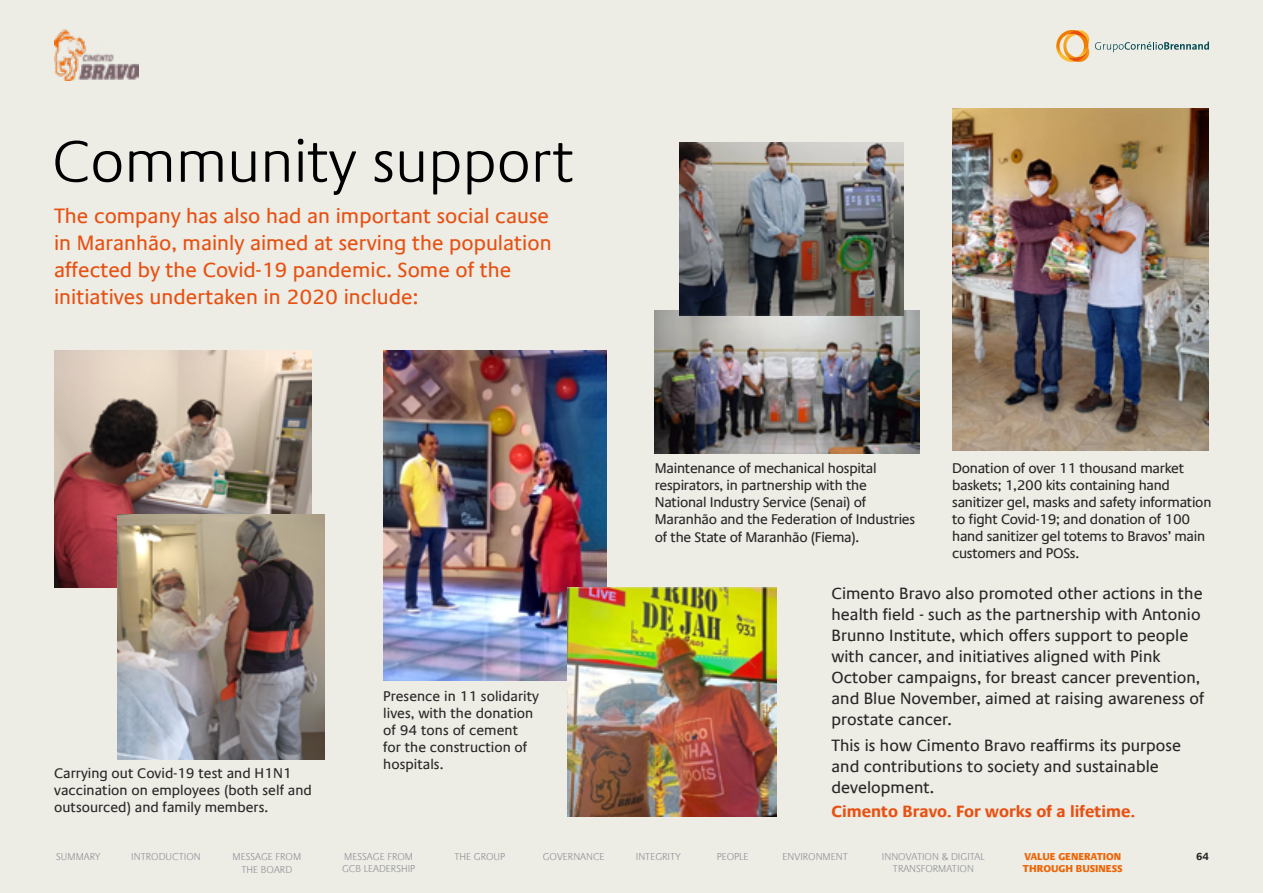
<style>
.page{position:relative;width:1263px;height:893px;background:#edece5}
.page>*{position:absolute;margin:0;border:0;box-sizing:border-box;transform-origin:0 0}
.t1{font:300 59.85px "Praxis Com";color:#000}
.t2{font:21px/27px "Praxis Com";color:#e75112}
.t3{font:16.5px/21px "Praxis Com";color:#282827}
.t4{font:700 16.5px "Praxis Com";color:#e75112}
.t5{font:14.25px/17.1px "Praxis Com";letter-spacing:-.02em;color:#282827}
.t6{font:14.25px/17.1px "Praxis Com";color:#282827}
.t7{font:700 10.5px "Praxis Com";color:#282827}
.t8{font:300 10.2px/12.1px "Praxis Com";color:#93949b;text-align:center}
.t9{font:800 10.2px/12.1px "Praxis Com";color:#ec6608}
</style>
<div class="page">
<svg style="left:1095px;top:42px;width:114px;height:10px"></svg>
<svg style="left:1056px;top:30px;width:33px;height:32px"></svg>
<img style="left:54px;top:30px;width:84px;height:50px">
<img style="left:655px;top:310px;width:264px;height:144px">
<img style="left:953px;top:108px;width:256px;height:343px">
<img style="left:383px;top:351px;width:223px;height:329px">
<img style="left:567px;top:587px;width:209px;height:229px">
<img style="left:680px;top:142px;width:223px;height:174px">
<img style="left:54px;top:351px;width:257px;height:236px">
<img style="left:117px;top:514px;width:208px;height:245px">
<h1 class="t1" style="left:52px;top:127px;width:523px">Community support</h1>
<p class="t2" style="left:54px;top:203px;width:499px">The company has also had an important social cause in Maranhão, mainly aimed at serving the population affected by the Covid-19 pandemic. Some of the initiatives undertaken in 2020 include:</p>
<p class="t6" style="left:54px;top:765px;width:259px">Carrying out Covid-19 test and H1N1 vaccination on employees (both self and outsourced) and family members.</p>
<p class="t6" style="left:383px;top:688px;width:157px">Presence in 11 solidarity lives, with the donation of 94 tons of cement for the construction of hospitals.</p>
<p class="t5" style="left:655px;top:460px;width:262px">Maintenance of mechanical hospital respirators, in partnership with the National Industry Service (Senai) of Maranhão and the Federation of Industries of the State of Maranhão (Fiema).</p>
<p class="t5" style="left:952px;top:459px;width:261px">Donation of over 11 thousand market baskets; 1,200 kits containing hand sanitizer gel, masks and safety information to fight Covid-19; and donation of 100 hand sanitizer gel totems to Bravos’ main customers and POSs.</p>
<p class="t3" style="left:831px;top:583px;width:374px">Cimento Bravo also promoted other actions in the health field - such as the partnership with Antonio Brunno Institute, which offers support to people with cancer, and initiatives aligned with Pink October campaigns, for breast cancer prevention, and Blue November, aimed at raising awareness of prostate cancer.</p>
<p class="t3" style="left:831px;top:734px;width:351px">This is how Cimento Bravo reaffirms its purpose and contributions to society and sustainable development.</p>
<p class="t4" style="left:831px;top:801px;width:305px">Cimento Bravo. For works of a lifetime.</p>
<p class="t8" style="left:56px;top:851px;width:46px">SUMMARY</p>
<p class="t8" style="left:233px;top:851px;width:70px">MESSAGE FROM</p>
<p class="t8" style="left:454px;top:851px;width:52px">THE GROUP</p>
<p class="t8" style="left:241px;top:863px;width:52px">THE BOARD</p>
<p class="t8" style="left:717px;top:851px;width:33px">PEOPLE</p>
<p class="t8" style="left:783px;top:851px;width:67px">ENVIRONMENT</p>
<p class="t8" style="left:882px;top:851px;width:104px">INNOVATION &amp; DIGITAL<br>TRANSFORMATION</p>
<p class="t9" style="left:1023px;top:850px;width:101px">VALUE GENERATION<br>THROUGH BUSINESS</p>
<p class="t8" style="left:131px;top:851px;width:71px">INTRODUCTION</p>
<p class="t8" style="left:543px;top:851px;width:63px">GOVERNANCE</p>
<p class="t8" style="left:636px;top:851px;width:46px">INTEGRITY</p>
<p class="t7" style="left:1196px;top:850px;width:14px">64</p>
<p class="t8" style="left:342px;top:851px;width:75px;text-align:left">MESSAGE FROM<br>GCB LEADERSHIP</p>
</div>
